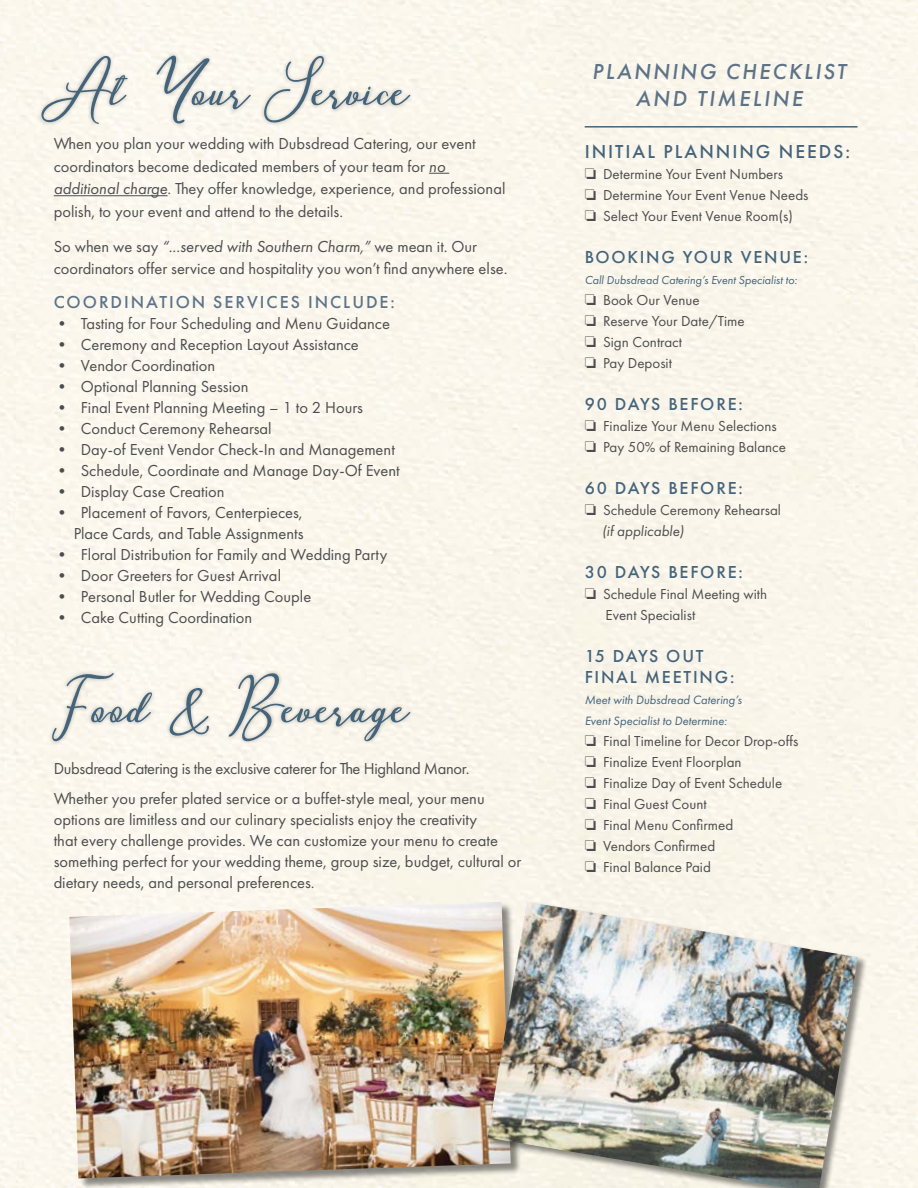
<style>
.page{position:relative;width:918px;height:1188px;background:#fff}
.page>*{position:absolute;margin:0;border:0;box-sizing:border-box;transform-origin:0 0}
.t1{font:60px "Paullina";color:#44647b}
.t2{font:italic 500 22.5px/27px "Futura PT";letter-spacing:.1em;color:#5c7388;text-align:center}
.t3{font:500 19.5px "Futura PT";letter-spacing:.1em;color:#44647b}
.t4{font:500 18px/21px "Futura PT";letter-spacing:.1em;color:#44647b}
.t5{font:500 18px "Futura PT";letter-spacing:.11em;color:#5c7388}
.t6{font:16.5px/22.5px "Futura PT";color:#4d4d4f}
.t7{font:16.5px/30px "Futura PT";letter-spacing:-.02em;color:#4d4d4f}
.t8{font:15px/21px "Futura PT";color:#4d4d4f}
.t9{font:italic 12.6px/21px "Futura PT";color:#44647b}
.t10{font:italic 12px "Futura PT";color:#44647b}
.s1{font-style:italic}
</style>
<div class="page">
<div style="left:38px;top:52px;width:376px;height:77px;background:#000;opacity:.25"></div>
<svg style="left:429px;top:173px;width:20px;height:1px"></svg>
<hr style="left:54px;top:195px;width:114px;height:1px;background:#4d4d4f">
<div style="left:49px;top:670px;width:365px;height:76px;background:#000;opacity:.25"></div>
<hr style="left:585px;top:126px;width:273px;height:2px;background:#44647b">
<div style="left:71px;top:903px;width:451px;height:285px;background:#000;opacity:.45"></div>
<img style="left:69px;top:902px;width:418px;height:276px">
<div style="left:487px;top:901px;width:380px;height:287px;background:#000;opacity:.45"></div>
<img style="left:487px;top:902px;width:371px;height:286px">
<h1 class="t1" style="left:54px;top:48px;width:356px">At Your Service</h1>
<p class="t6" style="left:54px;top:132px;width:453px">When you plan your wedding with Dubsdread Catering, our event coordinators become dedicated members of your team for <span class="s1">no additional charge</span>. They offer knowledge, experience, and professional polish, to your event and attend to the details.</p>
<p class="t6" style="left:54px;top:235px;width:455px">So when we say <span class="s1">“...served with Southern Charm,”</span> we mean it. Our coordinators offer service and hospitality you won’t find anywhere else.</p>
<p class="t5" style="left:54px;top:291px;width:343px">COORDINATION SERVICES INCLUDE:</p>
<p class="t6" style="left:54px;top:312px;width:338px">• Tasting for Four Scheduling and Menu Guidance</p>
<p class="t6" style="left:54px;top:333px;width:307px">• Ceremony and Reception Layout Assistance</p>
<p class="t6" style="left:54px;top:354px;width:163px">• Vendor Coordination</p>
<p class="t6" style="left:54px;top:375px;width:196px">• Optional Planning Session</p>
<p class="t6" style="left:54px;top:396px;width:311px">• Final Event Planning Meeting – 1 to 2 Hours</p>
<p class="t6" style="left:54px;top:417px;width:219px">• Conduct Ceremony Rehearsal</p>
<p class="t6" style="left:54px;top:438px;width:343px">• Day-of Event Vendor Check-In and Management</p>
<p class="t6" style="left:54px;top:459px;width:348px">• Schedule, Coordinate and Manage Day-Of Event</p>
<p class="t6" style="left:54px;top:480px;width:172px">• Display Case Creation</p>
<p class="t6" style="left:54px;top:502px;width:251px;line-height:21px;text-align:right">• Placement of Favors, Centerpieces,<br>Place Cards, and Table Assignments</p>
<p class="t6" style="left:54px;top:543px;width:335px">• Floral Distribution for Family and Wedding Party</p>
<p class="t6" style="left:54px;top:564px;width:229px">• Door Greeters for Guest Arrival</p>
<p class="t6" style="left:54px;top:585px;width:259px">• Personal Butler for Wedding Couple</p>
<p class="t6" style="left:54px;top:606px;width:200px">• Cake Cutting Coordination</p>
<h1 class="t1" style="left:54px;top:665px;width:356px">Food &amp; Beverage</h1>
<p class="t7" style="left:54px;top:753px;width:433px">Dubsdread Catering is the exclusive caterer for The Highland Manor.<br>Whether you prefer plated service or a buffet-style meal, your menu</p>
<p class="t6" style="left:54px;top:809px;width:469px;line-height:21px">options are limitless and our culinary specialists enjoy the creativity<br>that every challenge provides. We can customize your menu to create something perfect for your wedding theme, group size, budget, cultural or dietary needs, and personal preferences.</p>
<h2 class="t2" style="left:592px;top:59px;width:255px">PLANNING CHECKLIST<br>AND TIMELINE</h2>
<p class="t3" style="left:585px;top:140px;width:267px">INITIAL PLANNING NEEDS:</p>
<p class="t8" style="left:585px;top:163px;width:200px">□ Determine Your Event Numbers</p>
<p class="t8" style="left:585px;top:184px;width:225px">□ Determine Your Event Venue Needs</p>
<p class="t8" style="left:585px;top:205px;width:210px">□ Select Your Event Venue Room(s)</p>
<p class="t4" style="left:585px;top:246px;width:225px">BOOKING YOUR VENUE:</p>
<p class="t10" style="left:585px;top:273px;width:214px">Call Dubsdread Catering’s Event Specialist to:</p>
<p class="t8" style="left:585px;top:289px;width:117px">□ Book Our Venue</p>
<p class="t8" style="left:585px;top:310px;width:162px">□ Reserve Your Date/Time</p>
<p class="t8" style="left:585px;top:331px;width:99px">□ Sign Contract</p>
<p class="t8" style="left:585px;top:352px;width:89px">□ Pay Deposit</p>
<p class="t4" style="left:585px;top:393px;width:160px">90 DAYS BEFORE:</p>
<p class="t8" style="left:585px;top:415px;width:194px">□ Finalize Your Menu Selections</p>
<p class="t8" style="left:585px;top:436px;width:203px">□ Pay 50% of Remaining Balance</p>
<p class="t4" style="left:585px;top:477px;width:160px">60 DAYS BEFORE:</p>
<p class="t8" style="left:602px;top:499px;width:180px;text-indent:-17px">□ Schedule Ceremony Rehearsal <span class="s1">(if applicable)</span></p>
<p class="t4" style="left:585px;top:561px;width:160px">30 DAYS BEFORE:</p>
<p class="t8" style="left:606px;top:583px;width:163px;text-indent:-21px">□ Schedule Final Meeting with<br>Event Specialist</p>
<p class="t4" style="left:585px;top:645px;width:151px">15 DAYS OUT<br>FINAL MEETING:</p>
<p class="t9" style="left:585px;top:689px;width:159px">Meet with Dubsdread Catering’s<br>Event Specialist to Determine:</p>
<p class="t8" style="left:585px;top:730px;width:215px">□ Final Timeline for Decor Drop-offs</p>
<p class="t8" style="left:585px;top:751px;width:158px">□ Finalize Event Floorplan</p>
<p class="t8" style="left:585px;top:772px;width:199px">□ Finalize Day of Event Schedule</p>
<p class="t8" style="left:585px;top:793px;width:123px">□ Final Guest Count</p>
<p class="t8" style="left:585px;top:814px;width:150px">□ Final Menu Confirmed</p>
<p class="t8" style="left:585px;top:835px;width:132px">□ Vendors Confirmed</p>
<p class="t8" style="left:585px;top:856px;width:128px">□ Final Balance Paid</p>
</div>
